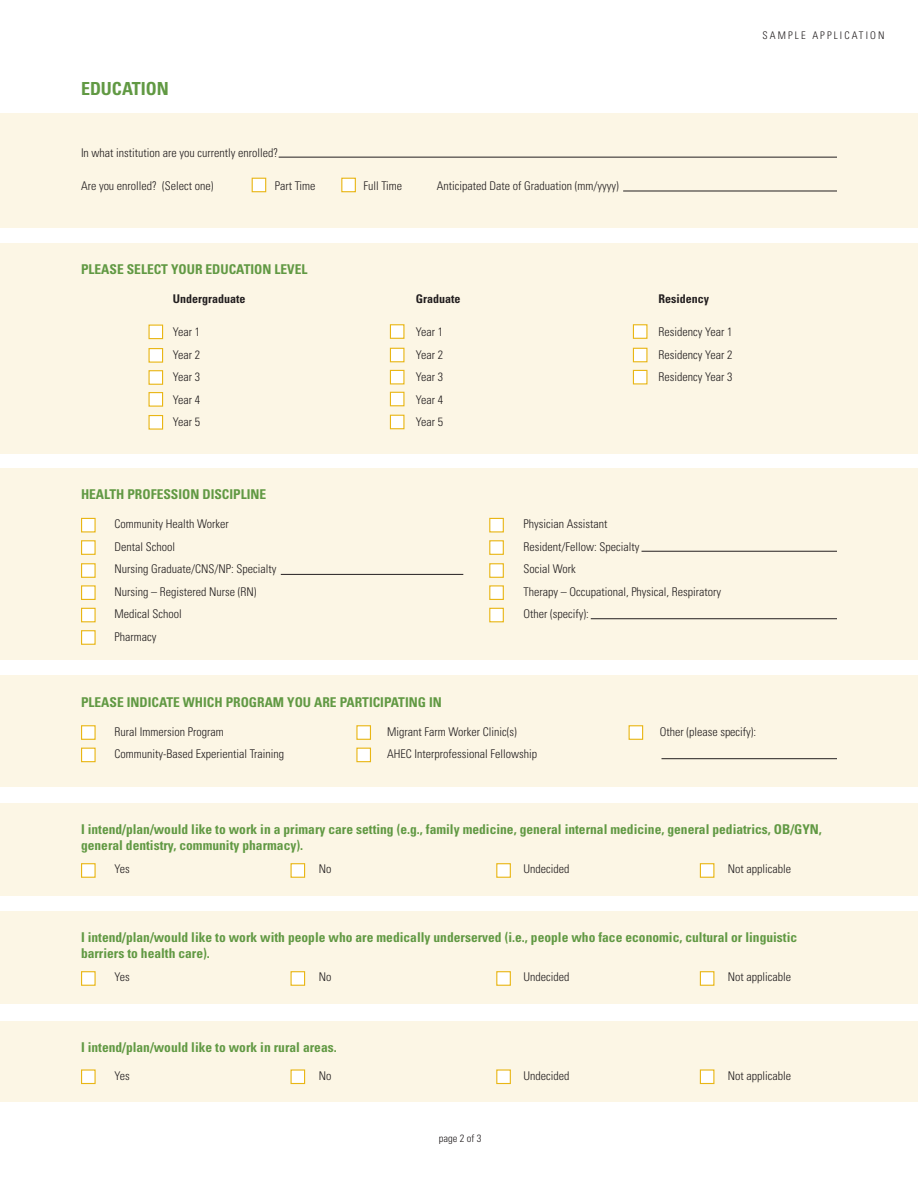
<style>
.page{position:relative;width:918px;height:1188px;background:#fff}
.page>*{position:absolute;margin:0;border:0;box-sizing:border-box;transform-origin:0 0}
.t1{font:700 condensed 18px "Univers";color:#619943}
.t2{font:700 condensed 13.5px/16.2px "Univers";color:#619943}
.t3{font:300 condensed 12px "Univers";color:#231f20}
.t4{font:700 condensed 12px "Univers";color:#231f20}
.t5{font:300 condensed 10.5px "Univers";letter-spacing:.2em;color:#231f20}
</style>
<div class="page">
<div style="left:0;top:113px;width:918px;height:115px;background:#fcf6e5"></div>
<div style="left:0;top:243px;width:918px;height:210px;background:#fcf6e5"></div>
<div style="left:0;top:468px;width:918px;height:191px;background:#fcf6e5"></div>
<div style="left:0;top:676px;width:918px;height:111px;background:#fcf6e5"></div>
<div style="left:0;top:803px;width:918px;height:93px;background:#fcf6e5"></div>
<div style="left:0;top:911px;width:918px;height:93px;background:#fcf6e5"></div>
<div style="left:0;top:1021px;width:918px;height:81px;background:#fcf6e5"></div>
<hr style="left:279px;top:157px;width:558px;height:1px;background:#231f20">
<hr style="left:623px;top:191px;width:214px;height:1px;background:#231f20">
<div style="left:148px;top:325px;width:15px;height:14px;background:#fff;border:1px solid #e9b615"></div>
<div style="left:390px;top:324px;width:15px;height:15px;background:#fff;border:1px solid #e9b615"></div>
<div style="left:633px;top:324px;width:15px;height:15px;background:#fff;border:1px solid #e9b615"></div>
<div style="left:148px;top:348px;width:15px;height:15px;background:#fff;border:1px solid #e9b615"></div>
<div style="left:390px;top:348px;width:15px;height:14px;background:#fff;border:1px solid #e9b615"></div>
<div style="left:633px;top:348px;width:15px;height:14px;background:#fff;border:1px solid #e9b615"></div>
<div style="left:148px;top:370px;width:15px;height:15px;background:#fff;border:1px solid #e9b615"></div>
<div style="left:390px;top:370px;width:15px;height:14px;background:#fff;border:1px solid #e9b615"></div>
<div style="left:633px;top:370px;width:15px;height:14px;background:#fff;border:1px solid #e9b615"></div>
<div style="left:148px;top:392px;width:15px;height:15px;background:#fff;border:1px solid #e9b615"></div>
<div style="left:390px;top:392px;width:15px;height:14px;background:#fff;border:1px solid #e9b615"></div>
<div style="left:148px;top:415px;width:15px;height:15px;background:#fff;border:1px solid #e9b615"></div>
<div style="left:390px;top:415px;width:15px;height:14px;background:#fff;border:1px solid #e9b615"></div>
<div style="left:252px;top:178px;width:14px;height:14px;background:#fff;border:1px solid #e9b615"></div>
<div style="left:341px;top:178px;width:15px;height:14px;background:#fff;border:1px solid #e9b615"></div>
<div style="left:81px;top:518px;width:15px;height:14px;background:#fff;border:1px solid #e9b615"></div>
<div style="left:81px;top:725px;width:15px;height:15px;background:#fff;border:1px solid #e9b615"></div>
<div style="left:81px;top:863px;width:15px;height:15px;background:#fff;border:1px solid #e9b615"></div>
<div style="left:81px;top:971px;width:15px;height:15px;background:#fff;border:1px solid #e9b615"></div>
<div style="left:81px;top:1069px;width:15px;height:15px;background:#fff;border:1px solid #e9b615"></div>
<div style="left:291px;top:863px;width:14px;height:15px;background:#fff;border:1px solid #e9b615"></div>
<div style="left:291px;top:971px;width:14px;height:15px;background:#fff;border:1px solid #e9b615"></div>
<div style="left:291px;top:1069px;width:14px;height:15px;background:#fff;border:1px solid #e9b615"></div>
<div style="left:496px;top:863px;width:15px;height:15px;background:#fff;border:1px solid #e9b615"></div>
<div style="left:496px;top:971px;width:15px;height:15px;background:#fff;border:1px solid #e9b615"></div>
<div style="left:496px;top:1069px;width:15px;height:15px;background:#fff;border:1px solid #e9b615"></div>
<div style="left:700px;top:863px;width:14px;height:15px;background:#fff;border:1px solid #e9b615"></div>
<div style="left:700px;top:971px;width:14px;height:15px;background:#fff;border:1px solid #e9b615"></div>
<div style="left:700px;top:1069px;width:14px;height:15px;background:#fff;border:1px solid #e9b615"></div>
<div style="left:356px;top:725px;width:15px;height:15px;background:#fff;border:1px solid #e9b615"></div>
<div style="left:629px;top:725px;width:14px;height:15px;background:#fff;border:1px solid #e9b615"></div>
<div style="left:489px;top:518px;width:15px;height:14px;background:#fff;border:1px solid #e9b615"></div>
<div style="left:81px;top:540px;width:15px;height:15px;background:#fff;border:1px solid #e9b615"></div>
<div style="left:81px;top:748px;width:15px;height:14px;background:#fff;border:1px solid #e9b615"></div>
<div style="left:356px;top:748px;width:15px;height:14px;background:#fff;border:1px solid #e9b615"></div>
<div style="left:489px;top:540px;width:15px;height:15px;background:#fff;border:1px solid #e9b615"></div>
<div style="left:81px;top:563px;width:15px;height:15px;background:#fff;border:1px solid #e9b615"></div>
<div style="left:489px;top:563px;width:15px;height:15px;background:#fff;border:1px solid #e9b615"></div>
<div style="left:81px;top:585px;width:15px;height:15px;background:#fff;border:1px solid #e9b615"></div>
<div style="left:489px;top:585px;width:15px;height:15px;background:#fff;border:1px solid #e9b615"></div>
<div style="left:81px;top:608px;width:15px;height:14px;background:#fff;border:1px solid #e9b615"></div>
<div style="left:489px;top:608px;width:15px;height:14px;background:#fff;border:1px solid #e9b615"></div>
<div style="left:81px;top:630px;width:15px;height:15px;background:#fff;border:1px solid #e9b615"></div>
<hr style="left:281px;top:574px;width:182px;height:1px;background:#231f20">
<hr style="left:642px;top:551px;width:195px;height:1px;background:#231f20">
<hr style="left:591px;top:618px;width:246px;height:1px;background:#231f20">
<hr style="left:662px;top:758px;width:175px;height:1px;background:#231f20">
<p class="t1" style="left:81px;top:77px;width:89px">EDUCATION</p>
<p class="t3" style="left:81px;top:145px;width:199px">In what institution are you currently enrolled?</p>
<p class="t3" style="left:81px;top:178px;width:134px">Are you enrolled? (Select one)</p>
<p class="t3" style="left:275px;top:178px;width:42px">Part Time</p>
<p class="t3" style="left:364px;top:178px;width:40px">Full Time</p>
<p class="t3" style="left:437px;top:178px;width:183px">Anticipated Date of Graduation (mm/yyyy)</p>
<p class="t2" style="left:81px;top:261px;width:228px">PLEASE SELECT YOUR EDUCATION LEVEL</p>
<p class="t4" style="left:173px;top:291px;width:74px">Undergraduate</p>
<p class="t3" style="left:173px;top:325px;width:29px">Year 1</p>
<p class="t3" style="left:173px;top:347px;width:29px">Year 2</p>
<p class="t3" style="left:173px;top:370px;width:29px">Year 3</p>
<p class="t3" style="left:173px;top:392px;width:29px">Year 4</p>
<p class="t3" style="left:173px;top:415px;width:29px">Year 5</p>
<p class="t2" style="left:81px;top:486px;width:187px">HEALTH PROFESSION DISCIPLINE</p>
<p class="t3" style="left:114px;top:517px;width:116px">Community Health Worker</p>
<p class="t3" style="left:114px;top:539px;width:62px">Dental School</p>
<p class="t3" style="left:114px;top:562px;width:163px">Nursing Graduate/CNS/NP: Specialty</p>
<p class="t3" style="left:114px;top:584px;width:143px">Nursing – Registered Nurse (RN)</p>
<p class="t3" style="left:114px;top:607px;width:69px">Medical School</p>
<p class="t3" style="left:114px;top:629px;width:43px">Pharmacy</p>
<p class="t4" style="left:416px;top:291px;width:46px">Graduate</p>
<p class="t3" style="left:416px;top:325px;width:29px">Year 1</p>
<p class="t3" style="left:416px;top:347px;width:29px">Year 2</p>
<p class="t3" style="left:416px;top:370px;width:29px">Year 3</p>
<p class="t3" style="left:416px;top:392px;width:29px">Year 4</p>
<p class="t3" style="left:416px;top:415px;width:29px">Year 5</p>
<p class="t2" style="left:81px;top:693px;width:362px">PLEASE INDICATE WHICH PROGRAM YOU ARE PARTICIPATING IN</p>
<p class="t4" style="left:659px;top:291px;width:52px">Residency</p>
<p class="t3" style="left:659px;top:325px;width:75px">Residency Year 1</p>
<p class="t3" style="left:659px;top:347px;width:75px">Residency Year 2</p>
<p class="t3" style="left:659px;top:370px;width:75px">Residency Year 3</p>
<p class="t3" style="left:523px;top:517px;width:85px">Physician Assistant</p>
<p class="t3" style="left:523px;top:539px;width:117px">Resident/Fellow: Specialty</p>
<p class="t3" style="left:523px;top:562px;width:54px">Social Work</p>
<p class="t3" style="left:523px;top:584px;width:199px">Therapy – Occupational, Physical, Respiratory</p>
<p class="t3" style="left:523px;top:607px;width:67px">Other (specify):</p>
<p class="t5" style="left:763px;top:29px;width:123px">SAMPLE APPLICATION</p>
<p class="t3" style="left:114px;top:724px;width:111px">Rural Immersion Program</p>
<p class="t3" style="left:114px;top:747px;width:171px">Community-Based Experiential Training</p>
<p class="t3" style="left:387px;top:724px;width:131px">Migrant Farm Worker Clinic(s)</p>
<p class="t3" style="left:387px;top:747px;width:151px">AHEC Interprofessional Fellowship</p>
<p class="t3" style="left:660px;top:724px;width:98px">Other (please specify):</p>
<p class="t2" style="left:81px;top:821px;width:742px">I intend/plan/would like to work in a primary care setting (e.g., family medicine, general internal medicine, general pediatrics, OB/GYN, general dentistry, community pharmacy).</p>
<p class="t3" style="left:114px;top:862px;width:17px">Yes</p>
<p class="t3" style="left:319px;top:862px;width:14px">No</p>
<p class="t3" style="left:523px;top:862px;width:47px">Undecided</p>
<p class="t3" style="left:728px;top:862px;width:65px">Not applicable</p>
<p class="t2" style="left:81px;top:929px;width:718px">I intend/plan/would like to work with people who are medically underserved (i.e., people who face economic, cultural or linguistic barriers to health care).</p>
<p class="t3" style="left:114px;top:970px;width:17px">Yes</p>
<p class="t3" style="left:319px;top:970px;width:14px">No</p>
<p class="t3" style="left:523px;top:970px;width:47px">Undecided</p>
<p class="t3" style="left:728px;top:970px;width:65px">Not applicable</p>
<p class="t2" style="left:81px;top:1039px;width:257px">I intend/plan/would like to work in rural areas.</p>
<p class="t3" style="left:114px;top:1068px;width:17px">Yes</p>
<p class="t3" style="left:319px;top:1068px;width:14px">No</p>
<p class="t3" style="left:523px;top:1068px;width:47px">Undecided</p>
<p class="t3" style="left:728px;top:1068px;width:65px">Not applicable</p>
<p class="t5" style="left:439px;top:1132px;width:44px">page 2 of 3</p>
</div>
